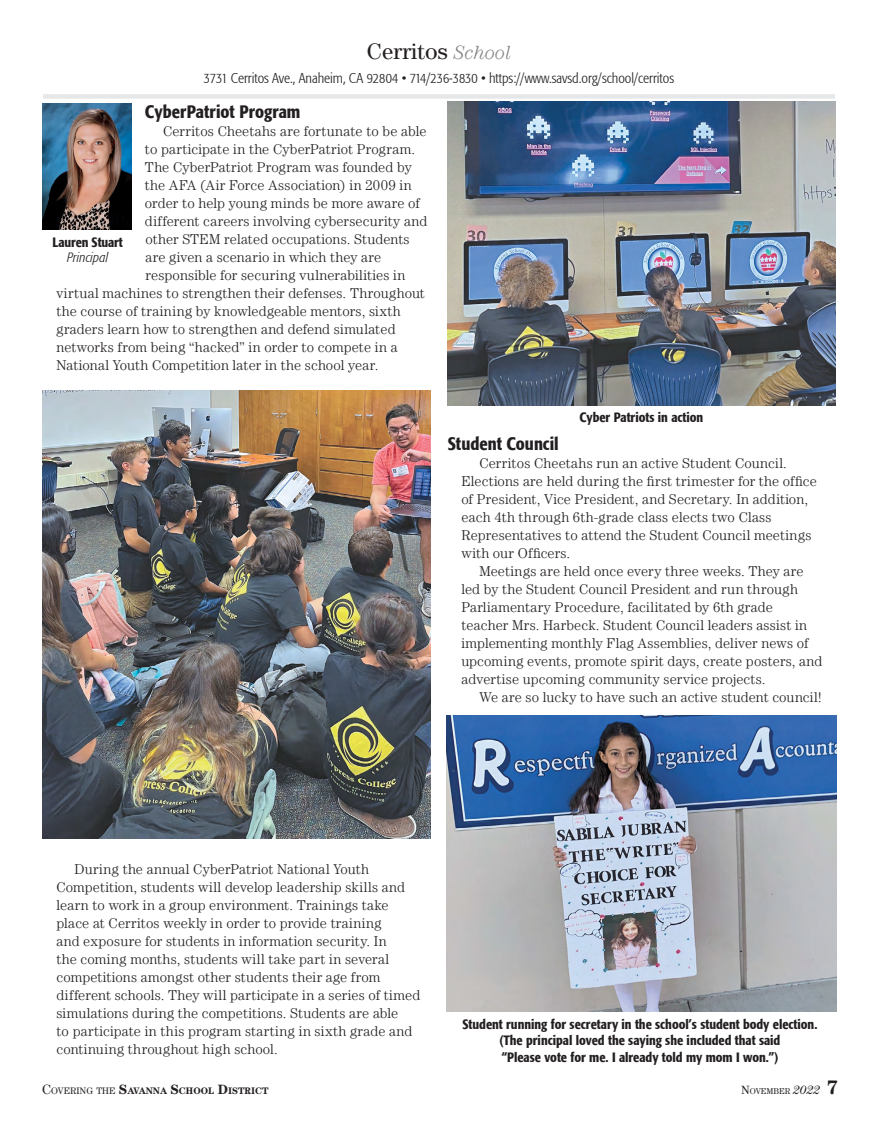
<style>
.page{position:relative;width:878px;height:1121px;background:#fff}
.page>*{position:absolute;margin:0;border:0;box-sizing:border-box;transform-origin:0 0}
.t1{font:22.5px "Century LT";letter-spacing:.005em;color:#231f20}
.t2{font:500 condensed 18px "Formata";color:#231f20}
.t3{font:300 14.25px/18px "Century LT";letter-spacing:.01em;color:#231f20}
.t4{font:300 condensed 14.25px "Formata";color:#231f20}
.t5{font:500 condensed 13.5px/16.5px "Formata";color:#231f20;text-align:center}
.t6{font:italic 300 condensed 13.5px "Formata";letter-spacing:.005em;color:#231f20}
.t7{font:700 9.45px "Century LT";color:#231f20}
.t8{font:8.4px "Century LT";color:#231f20}
.s1{font-weight:300;font-style:italic;font-size:19.5px;color:#808285}
.s2{font-weight:400;font-size:13.5px}
.s3{font-weight:400}
.s4{font-size:13.5px}
.s5{font-size:12px}
.s6{font-style:italic;font-size:12px}
.s7{font-weight:700;font-size:19.5px}
</style>
<div class="page">
<div style="left:43px;top:94px;width:792px;height:5px;background:#e6e7e8"></div>
<img style="left:43px;top:104px;width:88px;height:126px">
<img style="left:43px;top:390px;width:387px;height:448px">
<img style="left:446px;top:716px;width:390px;height:296px">
<img style="left:447px;top:102px;width:388px;height:304px">
<h1 class="t1" style="left:367px;top:39px;width:146px">Cerritos <span class="s1">School</span></h1>
<p class="t4" style="left:204px;top:70px;width:471px">3731 Cerritos Ave., Anaheim, CA 92804 • 714/236-3830 • https://www.savsd.org/school/cerritos</p>
<p class="t2" style="left:145px;top:100px;width:157px">CyberPatriot Program</p>
<p class="t3" style="left:163px;top:121px;width:265px">Cerritos Cheetahs are fortunate to be able</p>
<p class="t3" style="left:145px;top:139px;width:272px">to participate in the CyberPatriot Program.</p>
<p class="t3" style="left:145px;top:157px;width:268px">The CyberPatriot Program was founded by</p>
<p class="t3" style="left:145px;top:175px;width:268px">the AFA (Air Force Association) in 2009 in</p>
<p class="t3" style="left:145px;top:193px;width:276px">order to help young minds be more aware of</p>
<p class="t3" style="left:145px;top:211px;width:284px">different careers involving cybersecurity and</p>
<p class="t3" style="left:145px;top:229px;width:266px">other STEM related occupations. Students</p>
<p class="t3" style="left:145px;top:247px;width:237px">are given a scenario in which they are</p>
<p class="t3" style="left:145px;top:265px;width:261px">responsible for securing vulnerabilities in</p>
<p class="t3" style="left:56px;top:283px;width:370px">virtual machines to strengthen their defenses. Throughout</p>
<p class="t3" style="left:56px;top:301px;width:346px">the course of training by knowledgeable mentors, sixth</p>
<p class="t3" style="left:56px;top:319px;width:340px">graders learn how to strengthen and defend simulated</p>
<p class="t3" style="left:56px;top:337px;width:343px">networks from being “hacked” in order to compete in a</p>
<p class="t3" style="left:56px;top:355px;width:323px">National Youth Competition later in the school year.</p>
<p class="t5" style="left:53px;top:234px;width:72px">Lauren Stuart</p>
<p class="t6" style="left:67px;top:250px;width:42px">Principal</p>
<p class="t5" style="left:579px;top:409px;width:125px">Cyber Patriots in action</p>
<p class="t2" style="left:448px;top:433px;width:112px">Student Council</p>
<p class="t3" style="left:461px;top:454px;width:357px;text-indent:18px">Cerritos Cheetahs run an active Student Council.<br>Elections are held during the first trimester for the office of President, Vice President, and Secretary. In addition, each 4th through 6th-grade class elects two Class Representatives to attend the Student Council meetings with our Officers.</p>
<p class="t3" style="left:461px;top:562px;width:362px;text-indent:18px">Meetings are held once every three weeks. They are led by the Student Council President and run through Parliamentary Procedure, facilitated by 6th grade teacher Mrs. Harbeck. Student Council leaders assist in implementing monthly Flag Assemblies, deliver news of upcoming events, promote spirit days, create posters, and advertise upcoming community service projects.</p>
<p class="t3" style="left:479px;top:688px;width:343px">We are so lucky to have such an active student council!</p>
<p class="t3" style="left:56px;top:859px;width:365px;text-indent:18px">During the annual CyberPatriot National Youth Competition, students will develop leadership skills and learn to work in a group environment. Trainings take place at Cerritos weekly in order to provide training<br>and exposure for students in information security. In<br>the coming months, students will take part in several competitions amongst other students their age from different schools. They will participate in a series of timed simulations during the competitions. Students are able<br>to participate in this program starting in sixth grade and continuing throughout high school.</p>
<p class="t5" style="left:462px;top:1015px;width:356px">Student running for secretary in the school’s student body election. (The principal loved the saying she included that said<br>“Please vote for me. I already told my mom I won.”)</p>
<p class="t7" style="left:42px;top:1085px;width:228px"><span class="s2">C</span><span class="s3">OVERING THE</span> <span class="s4">S</span>AVANNA <span class="s4">S</span>CHOOL <span class="s4">D</span>ISTRICT</p>
<p class="t8" style="left:741px;top:1086px;width:98px"><span class="s5">N</span>OVEMBER <span class="s6">2022</span> <span class="s7">7</span></p>
</div>
